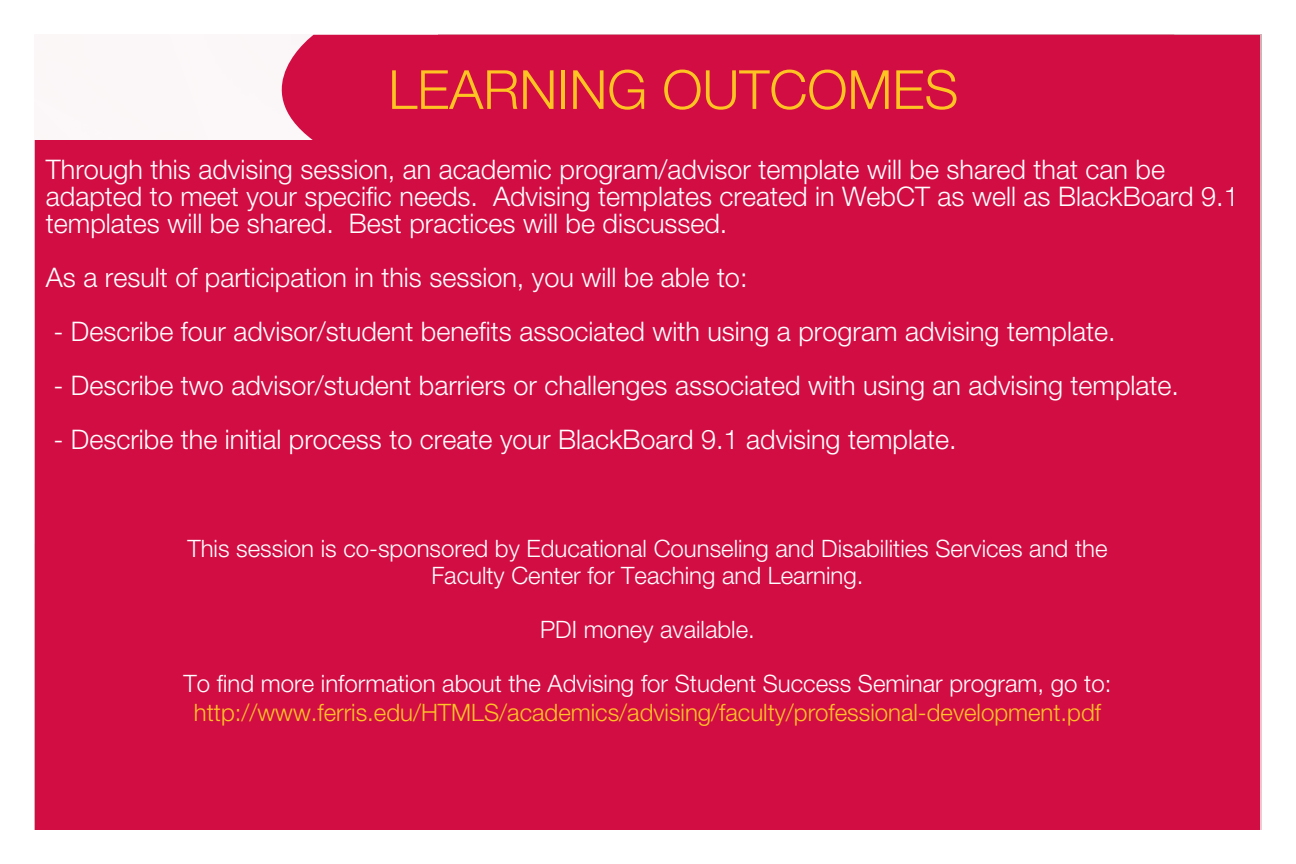
<style>
.page{position:relative;width:1296px;height:864px;background:#fff}
.page>*{position:absolute;margin:0;border:0;box-sizing:border-box;transform-origin:0 0}
.t1{font:300 54px "Helvetica Neue";color:#fec422}
.t2{font:300 27px/27px "Helvetica Neue";color:#fff}
.t3{font:300 24px "Helvetica Neue";color:#fff}
.t4{font:300 24px "Helvetica Neue";color:#ffc425}
</style>
<div class="page">
<div style="left:35px;top:141px;width:1225px;height:689px;background:#d20d44"></div>
<div style="left:34px;top:34px;width:403px;height:106px;background:#fbf7f7"></div>
<div style="left:242px;top:35px;width:919px;height:106px;background:#d20d44"></div>
<div style="left:1161px;top:35px;width:99px;height:106px;background:#d20d44"></div>
<p class="t1" style="left:388px;top:57px;width:572px">LEARNING OUTCOMES</p>
<p class="t2" style="left:46px;top:155px;width:1194px">Through this advising session, an academic program/advisor template will be shared that can be adapted to meet your specific needs. Advising templates created in WebCT as well as BlackBoard 9.1 templates will be shared. Best practices will be discussed.</p>
<p class="t2" style="left:46px;top:263px;width:703px">As a result of participation in this session, you will be able to:</p>
<p class="t2" style="left:53px;top:317px;width:1064px">- Describe four advisor/student benefits associated with using a program advising template.</p>
<p class="t2" style="left:53px;top:371px;width:1127px">- Describe two advisor/student barriers or challenges associated with using an advising template.</p>
<p class="t2" style="left:53px;top:425px;width:905px">- Describe the initial process to create your BlackBoard 9.1 advising template.</p>
<p class="t3" style="left:187px;top:534px;width:922px">This session is co-sponsored by Educational Counseling and Disabilities Services and the</p>
<p class="t3" style="left:431px;top:561px;width:434px">Faculty Center for Teaching and Learning.</p>
<p class="t3" style="left:540px;top:615px;width:216px">PDI money available.</p>
<p class="t3" style="left:184px;top:669px;width:929px">To find more information about the Advising for Student Success Seminar program, go to:</p>
<p class="t4" style="left:194px;top:698px;width:909px">http://www.ferris.edu/HTMLS/academics/advising/faculty/professional-development.pdf</p>
</div>
